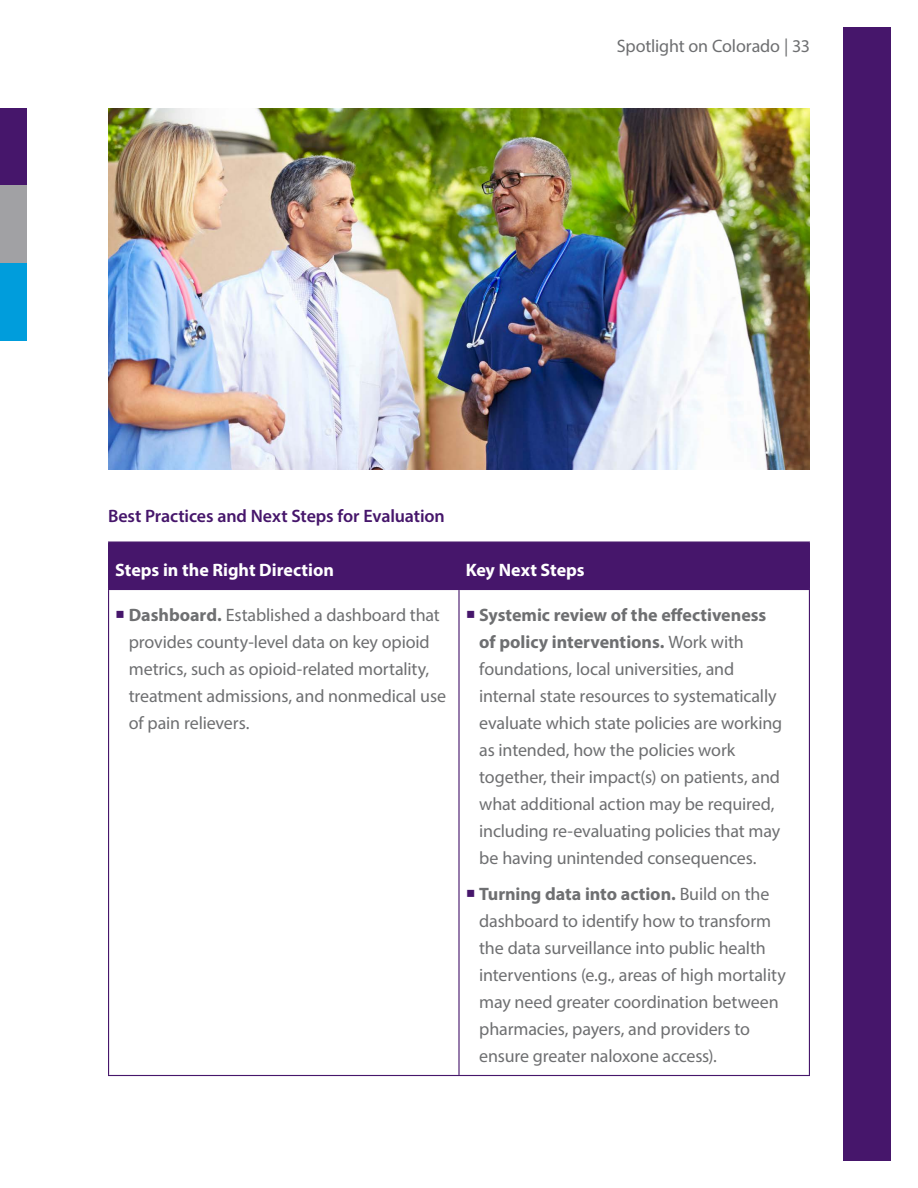
<style>
.page{position:relative;width:918px;height:1188px;background:#fff}
.page>*{position:absolute;margin:0;border:0;box-sizing:border-box;transform-origin:0 0}
.t1{font:18px/27px "Myriad Pro";letter-spacing:-.01em;color:#6e6f71}
.t2{font:600 18px "Myriad Pro";letter-spacing:-.005em;color:#46166b}
.t3{font:700 18px "Myriad Pro";color:#fff}
.s1{font-weight:700}
</style>
<div class="page">
<div style="left:844px;top:27px;width:47px;height:1134px;background:#46166b"></div>
<div style="left:0;top:108px;width:27px;height:77px;background:#46166b"></div>
<div style="left:0;top:185px;width:27px;height:78px;background:#a1a1a4"></div>
<div style="left:0;top:263px;width:27px;height:77px;background:#009ddc"></div>
<div style="left:109px;top:543px;width:700px;height:46px;background:#46166b"></div>
<hr style="left:458px;top:543px;width:2px;height:46px;background:#46166b">
<hr style="left:809px;top:543px;width:1px;height:46px;background:#46166b">
<hr style="left:458px;top:590px;width:2px;height:485px;background:#46166b">
<hr style="left:809px;top:590px;width:1px;height:485px;background:#46166b">
<hr style="left:108px;top:590px;width:1px;height:485px;background:#46166b">
<hr style="left:108px;top:1075px;width:351px;height:1px;background:#46166b">
<hr style="left:459px;top:1075px;width:351px;height:1px;background:#46166b">
<hr style="left:108px;top:542px;width:351px;height:1px;background:#46166b">
<hr style="left:108px;top:543px;width:1px;height:46px;background:#46166b">
<hr style="left:459px;top:542px;width:351px;height:1px;background:#46166b">
<hr style="left:108px;top:589px;width:351px;height:1px;background:#46166b">
<hr style="left:459px;top:589px;width:351px;height:1px;background:#46166b">
<img style="left:108px;top:108px;width:702px;height:362px">
<p class="t1" style="left:617px;top:33px;width:195px">Spotlight on Colorado | 33</p>
<p class="t2" style="left:108px;top:505px;width:338px">Best Practices and Next Steps for Evaluation</p>
<p class="t3" style="left:115px;top:558px;width:220px">Steps in the Right Direction</p>
<p class="t3" style="left:466px;top:558px;width:120px">Key Next Steps</p>
<p class="t1" style="left:129px;top:601px;width:319px"><span class="s1">Dashboard.</span> Established a dashboard that provides county-level data on key opioid metrics, such as opioid-related mortality, treatment admissions, and nonmedical use of pain relievers.</p>
<p class="t1" style="left:479px;top:601px;width:305px"><span class="s1">Systemic review of the effectiveness of policy interventions.</span> Work with foundations, local universities, and internal state resources to systematically evaluate which state policies are working as intended, how the policies work together, their impact(s) on patients, and what additional action may be required, including re-evaluating policies that may be having unintended consequences.</p>
<p class="t1" style="left:479px;top:880px;width:308px"><span class="s1">Turning data into action.</span> Build on the dashboard to identify how to transform the data surveillance into public health interventions (e.g., areas of high mortality may need greater coordination between pharmacies, payers, and providers to ensure greater naloxone access).</p>
</div>
